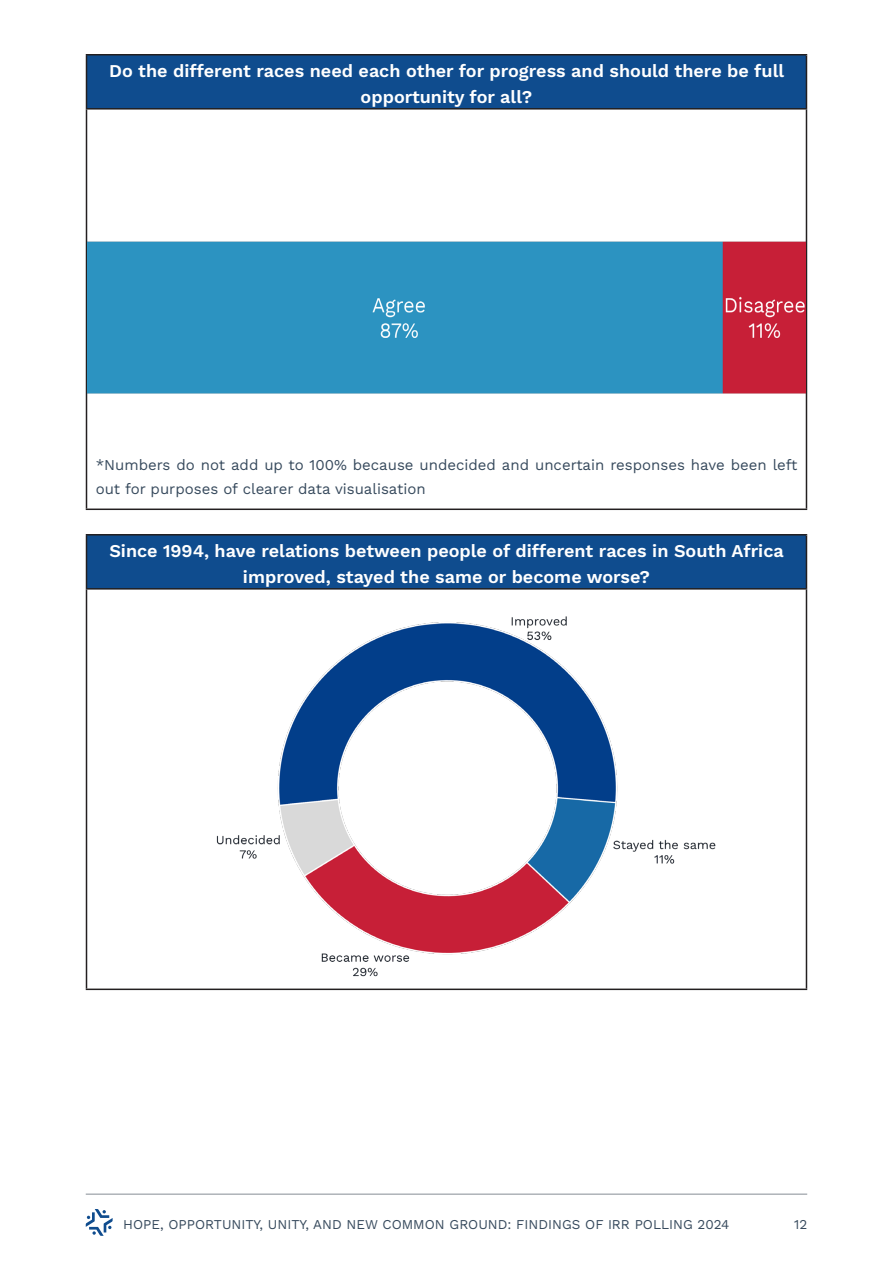
<style>
.page{position:relative;width:893px;height:1263px;background:#fff}
.page>*{position:absolute;margin:0;border:0;box-sizing:border-box;transform-origin:0 0}
.t1{font:18px/25.5px "Work Sans";color:#fff;text-align:center}
.t2{font:15px/24px "Work Sans";color:#374a5d}
.t3{font:13.5px "Work Sans";color:#374a5d}
</style>
<div class="page">
<hr style="left:86px;top:1193px;width:721px;height:2px;background:#aeb3b8">
<svg style="left:86px;top:1209px;width:27px;height:27px"></svg>
<div style="left:86px;top:55px;width:720px;height:54px;background:#0f4c8e"></div>
<hr style="left:86px;top:54px;width:721px;height:2px;background:#231f20">
<hr style="left:86px;top:56px;width:1px;height:52px;background:#231f20">
<hr style="left:806px;top:56px;width:1px;height:52px;background:#231f20">
<hr style="left:86px;top:108px;width:721px;height:2px;background:#231f20">
<hr style="left:86px;top:110px;width:1px;height:398px;background:#231f20">
<hr style="left:806px;top:110px;width:1px;height:398px;background:#231f20">
<hr style="left:86px;top:508px;width:721px;height:2px;background:#231f20">
<img style="left:87px;top:114px;width:719px;height:394px">
<div style="left:86px;top:535px;width:720px;height:54px;background:#0f4c8e"></div>
<hr style="left:86px;top:534px;width:721px;height:1px;background:#231f20">
<hr style="left:86px;top:535px;width:1px;height:53px;background:#231f20">
<hr style="left:806px;top:535px;width:1px;height:53px;background:#231f20">
<hr style="left:86px;top:588px;width:721px;height:2px;background:#231f20">
<hr style="left:86px;top:590px;width:1px;height:398px;background:#231f20">
<hr style="left:806px;top:590px;width:1px;height:398px;background:#231f20">
<hr style="left:86px;top:988px;width:721px;height:2px;background:#231f20">
<img style="left:216px;top:616px;width:500px;height:361px">
<p class="t1" style="left:109px;top:58px;width:677px">Do the different races need each other for progress and should there be full opportunity for all?</p>
<p class="t2" style="left:96px;top:452px;width:703px">*Numbers do not add up to 100% because undecided and uncertain responses have been left out for purposes of clearer data visualisation</p>
<p class="t1" style="left:109px;top:538px;width:676px">Since 1994, have relations between people of different races in South Africa improved, stayed the same or become worse?</p>
<p class="t3" style="left:123px;top:1214px;width:608px">HOPE, OPPORTUNITY, UNITY, AND NEW COMMON GROUND: FINDINGS OF IRR POLLING 2024</p>
<p class="t3" style="left:794px;top:1214px;width:15px">12</p>
</div>
